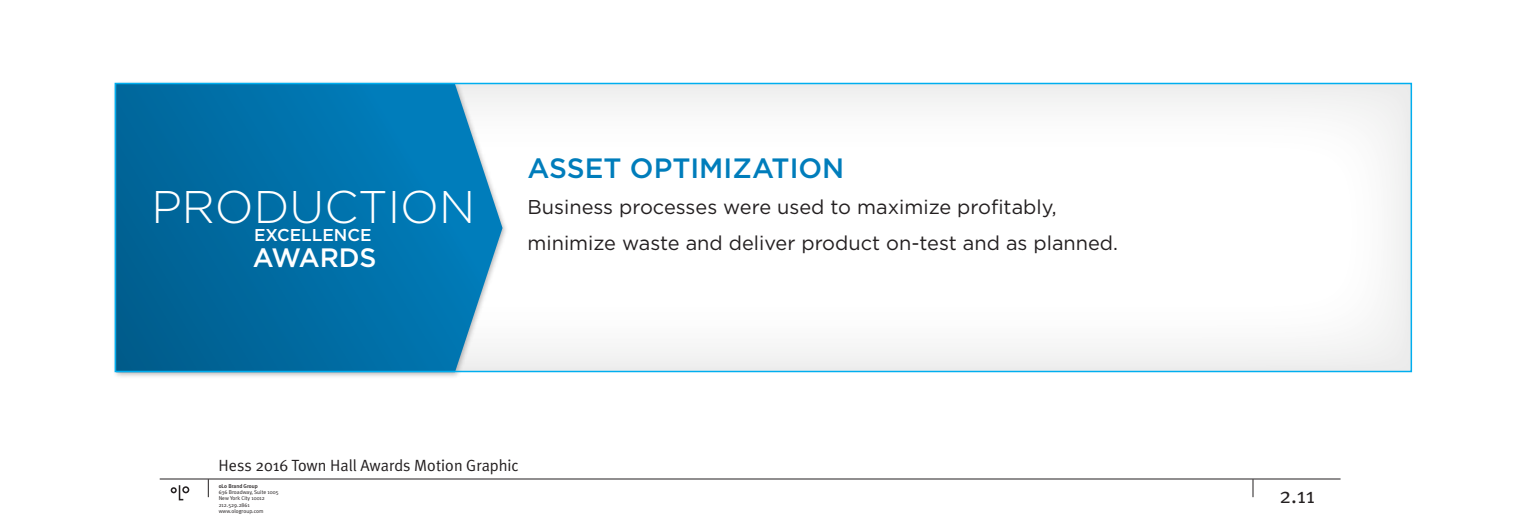
<style>
.page{position:relative;width:1520px;height:529px;background:#fff}
.page>*{position:absolute;margin:0;border:0;box-sizing:border-box;transform-origin:0 0}
.t1{font:300 45.7px "Gotham";color:#fff}
.t2{font:500 27.9px "Gotham";color:#007dbb}
.t3{font:500 26.6px "Gotham";letter-spacing:-.01em;color:#fff}
.t4{font:21.9px "Meta Plus Normal";color:#231f20}
.t5{font:20px/35.9px "Gotham";color:#231f20}
.t6{font:500 17.1px "Gotham";color:#fff}
.t7{font:16.2px "Meta Plus Normal";color:#231f20}
.t8{font:5.5px/6.5px "Meta Plus Normal";color:#231f20}
.t9{font:500 5.5px "Meta Plus";color:#231f20}
</style>
<div class="page">
<hr style="left:160px;top:479px;width:1181px;height:1px;background:#231f20">
<svg style="left:208px;top:479px;width:1px;height:18px"></svg>
<svg style="left:171px;top:485px;width:18px;height:15px"></svg>
<svg style="left:1253px;top:479px;width:1px;height:18px"></svg>
<div style="left:115px;top:84px;width:1296px;height:288px;background:linear-gradient(to bottom,#fbfbfb,#fbfbfb)"></div>
<img style="left:114px;top:82px;width:397px;height:295px">
<svg style="left:118px;top:86px;width:385px;height:283px;background:#0f77ab"></svg>
<div style="left:115px;top:83px;width:1297px;height:289px;border:2px solid #00aeef"></div>
<h1 class="t1" style="left:151px;top:182px;width:325px">PRODUCTION</h1>
<p class="t6" style="left:254px;top:226px;width:119px">EXCELLENCE</p>
<h3 class="t3" style="left:253px;top:242px;width:125px">AWARDS</h3>
<h2 class="t2" style="left:527px;top:152px;width:318px">ASSET OPTIMIZATION</h2>
<p class="t5" style="left:527px;top:188px;width:592px">Business processes were used to maximize profitably, minimize waste and deliver product on-test and as planned.</p>
<p class="t7" style="left:219px;top:456px;width:302px">Hess 2016 Town Hall Awards Motion Graphic</p>
<p class="t9" style="left:219px;top:482px;width:41px">oLo Brand Group</p>
<p class="t8" style="left:219px;top:489px;width:61px">636 Broadway, Suite 1005<br>New York City 10012<br>212.529.2861 www.ologroup.com</p>
<p class="t4" style="left:1279px;top:482px;width:37px">2.11</p>
</div>
